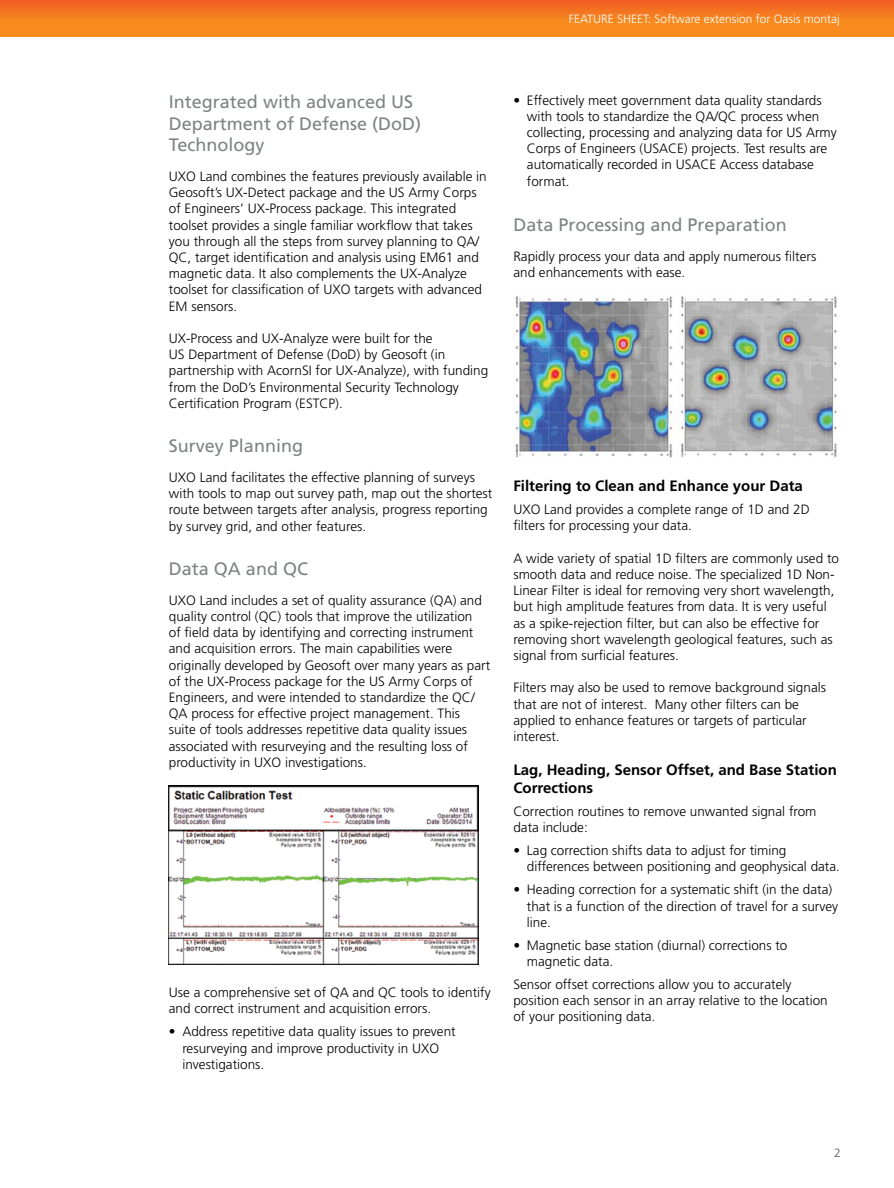
<style>
.page{position:relative;width:894px;height:1188px;background:#fff}
.page>*{position:absolute;margin:0;border:0;box-sizing:border-box;transform-origin:0 0}
.t1{font:18px/21.6px "Frutiger LT Std";color:#7f8284}
.t2{font:700 15px/18px "Frutiger LT Std";color:#000}
.t3{font:300 13.5px/16.2px "Frutiger LT Std";color:#000}
.t4{font:300 12px "Frutiger LT Std";color:#fff}
.t5{font:300 12px "Frutiger LT Std";color:#57595b}
</style>
<div class="page">
<div style="left:0;top:0;width:893px;height:36px;background:linear-gradient(to bottom,#f26522,#f8941d)"></div>
<img style="left:169px;top:786px;width:309px;height:179px">
<img style="left:513px;top:296px;width:324px;height:161px">
<p class="t4" style="left:568px;top:12px;width:272px">Feature Sheet: Software extension for Oasis montaj</p>
<h1 class="t1" style="left:169px;top:91px;width:254px">Integrated with advanced US<br>Department of Defense (DoD)<br>Technology</h1>
<p class="t3" style="left:169px;top:168px;width:319px">UXO Land combines the features previously available in Geosoft’s UX-Detect package and the U S Army Corps of Engineers’ UX-Process package. This integrated toolset provides a single familiar workflow that takes you through all the steps from survey planning to QA/ QC, target identification and analysis using EM61 and magnetic data. It also complements the UX-Analyze toolset for classification of UXO targets with advanced EM sensors.</p>
<p class="t3" style="left:169px;top:330px;width:321px">UX-Process and UX-Analyze were built for the<br>U S Department of Defense (DoD) by Geosoft (in partnership with AcornSI for UX-Analyze), with funding from the DoD’s Environmental Security Technology Certification Program (ESTCP).</p>
<h1 class="t1" style="left:169px;top:435px;width:136px">Survey Planning</h1>
<p class="t3" style="left:169px;top:469px;width:325px">UXO Land facilitates the effective planning of surveys with tools to map out survey path, map out the shortest route between targets after analysis, progress reporting by survey grid, and other features.</p>
<h1 class="t1" style="left:169px;top:558px;width:141px">Data QA and QC</h1>
<p class="t3" style="left:169px;top:592px;width:323px">UXO Land includes a set of quality assurance (QA) and quality control (QC) tools that improve the utilization<br>of field data by identifying and correcting instrument and acquisition errors. The main capabilities were originally developed by Geosoft over many years as part of the UX-Process package for the U S Army Corps of Engineers, and were intended to standardize the QC/ QA process for effective project management. This suite of tools addresses repetitive data quality issues associated with resurveying and the resulting loss of productivity in UXO investigations.</p>
<p class="t3" style="left:169px;top:985px;width:323px">Use a comprehensive set of QA and QC tools to identify and correct instrument and acquisition errors.</p>
<p class="t3" style="left:182px;top:1024px;width:275px;text-indent:-14px">• Address repetitive data quality issues to prevent resurveying and improve productivity in UXO investigations.</p>
<p class="t3" style="left:526px;top:92px;width:311px;text-indent:-14px">• Effectively meet government data quality standards with tools to standardize the QA/QC process when collecting, processing and analyzing data for US Army Corps of Engineers (U SACE) projects. Test results are automatically recorded in U SACE Access database format.</p>
<h1 class="t1" style="left:513px;top:214px;width:275px">Data Processing and Preparation</h1>
<p class="t3" style="left:513px;top:248px;width:304px">Rapidly process your data and apply numerous filters and enhancements with ease.</p>
<p class="t2" style="left:513px;top:477px;width:291px">Filtering to Clean and Enhance your Data</p>
<p class="t3" style="left:513px;top:502px;width:298px">UXO Land provides a complete range of 1D and 2D filters for processing your data.</p>
<p class="t3" style="left:513px;top:550px;width:327px">A wide variety of spatial 1D filters are commonly used to smooth data and reduce noise. The specialized 1D Non-Linear Filter is ideal for removing very short wavelength, but high amplitude features from data. It is very useful as a spike-rejection filter, but can also be effective for removing short wavelength geological features, such as signal from surficial features.</p>
<p class="t3" style="left:513px;top:680px;width:314px">Filters may also be used to remove background signals that are not of interest. Many other filters can be applied to enhance features or targets of particular interest.</p>
<p class="t2" style="left:513px;top:761px;width:325px">Lag, Heading, Sensor Offset, and Base Station<br>Corrections</p>
<p class="t3" style="left:513px;top:804px;width:304px">Correction routines to remove unwanted signal from data include:</p>
<p class="t3" style="left:526px;top:843px;width:314px;text-indent:-14px">• Lag correction shifts data to adjust for timing differences between positioning and geophysical data.</p>
<p class="t3" style="left:526px;top:882px;width:313px;text-indent:-14px">• Heading correction for a systematic shift (in the data) that is a function of the direction of travel for a survey line.</p>
<p class="t3" style="left:526px;top:937px;width:262px;text-indent:-14px">• Magnetic base station (diurnal) corrections to magnetic data.</p>
<p class="t3" style="left:513px;top:976px;width:316px">Sensor offset corrections allow you to accurately position each sensor in an array relative to the location of your positioning data.</p>
<p class="t5" style="left:833px;top:1146px;width:8px">2</p>
</div>
